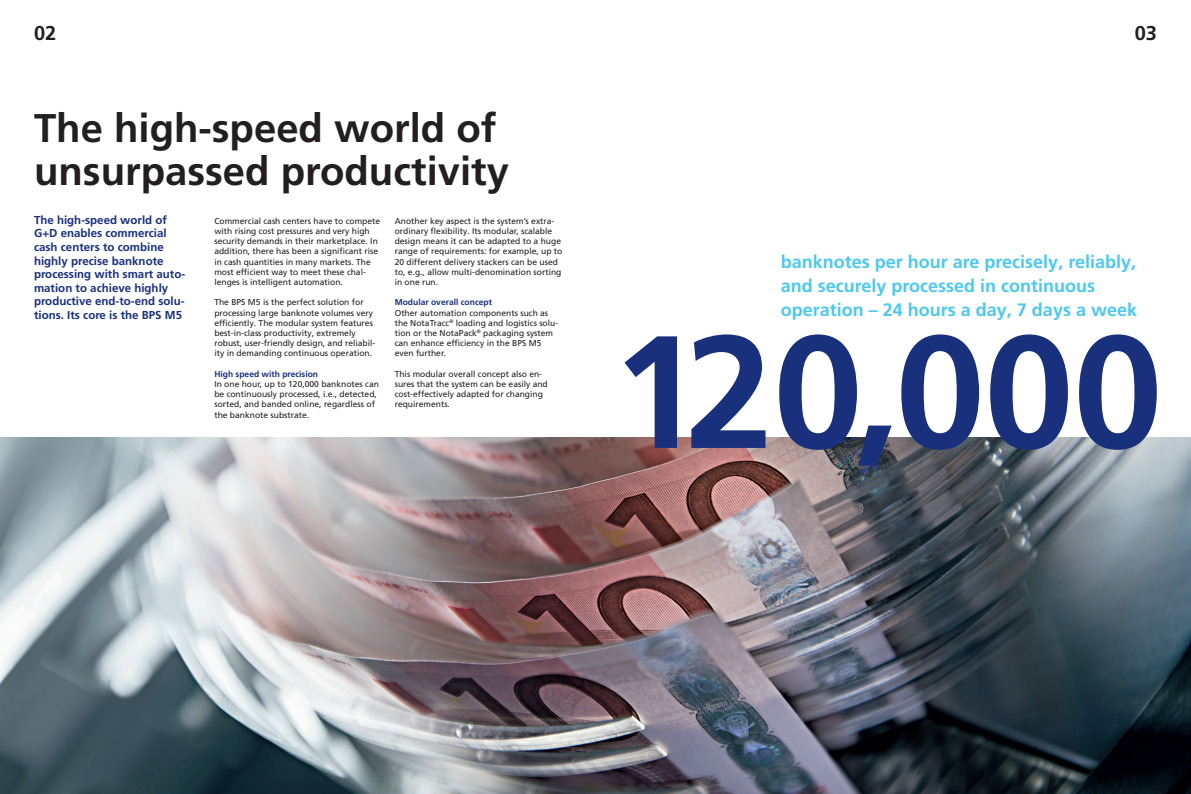
<style>
.page{position:relative;width:1191px;height:794px;background:#fff}
.page>*{position:absolute;margin:0;border:0;box-sizing:border-box;transform-origin:0 0}
.t1{font:700 159.8px "Frutiger LT Pro";color:#19317c}
.t2{font:700 40px/43px "Frutiger LT Pro";color:#231f20}
.t3{font:700 20px "Frutiger LT Pro";color:#231f20}
.t4{font:700 18px/24px "Frutiger LT Pro";color:#4dc8ee}
.t5{font:700 11.5px/13.6px "Frutiger LT Pro";color:#19317c}
.t6{font:8.5px/10.2px "Frutiger LT Pro";color:#231f20}
.t7{font:700 8.5px "Frutiger LT Pro";color:#19317c}
</style>
<div class="page">
<img style="left:0;top:438px;width:1191px;height:356px">
<h3 class="t3" style="left:34px;top:21px;width:24px">02</h3>
<h3 class="t3" style="left:1134px;top:21px;width:24px">03</h3>
<h2 class="t2" style="left:34px;top:106px;width:476px">The high-speed world of unsurpassed productivity</h2>
<p class="t6" style="left:395px;top:216px;width:169px">Another key aspect is the system’s extra&shy;ordinary flexibility. Its modular, scalable design means it can be adapted to a huge range of requirements: for example, up to 20 different delivery stackers can be used to, e.g., allow multi-denomination sorting in one run.</p>
<p class="t7" style="left:395px;top:297px;width:99px">Modular overall concept</p>
<p class="t6" style="left:395px;top:307px;width:165px">Other automation components such as the NotaTracc<sup>®</sup> loading and logistics solu&shy;tion or the NotaPack<sup>®</sup> packaging system can enhance efficiency in the BPS M5 even further.</p>
<p class="t6" style="left:395px;top:369px;width:155px">This modular overall concept also en&shy;sures that the system can be easily and cost--effectively adapted for changing requirements.</p>
<h3 class="t5" style="left:34px;top:213px;width:153px">The high-speed world of<br>G+D enables commercial cash centers to combine highly precise banknote processing with smart auto&shy;mation to achieve highly productive end-to-end solu&shy;tions. Its core is the BPS M5</h3>
<p class="t6" style="left:214px;top:216px;width:167px">Commercial cash centers have to compete with rising cost pressures and very high security demands in their marketplace. In addition, there has been a significant rise in cash quantities in many markets. The most efficient way to meet these chal&shy;lenges is intelligent automation.</p>
<p class="t6" style="left:214px;top:297px;width:162px">The BPS M5 is the perfect solution for processing large banknote volumes very efficiently. The modular system features best-in-class productivity, extremely robust, user-friendly design, and reliabil&shy;ity in demanding continuous operation.</p>
<p class="t7" style="left:214px;top:369px;width:105px">High speed with precision</p>
<p class="t6" style="left:214px;top:379px;width:166px">In one hour, up to 120,000 banknotes can be continuously processed, i.e., detected, sorted, and banded online, regardless of the banknote substrate.</p>
<h3 class="t4" style="left:781px;top:249px;width:358px">banknotes per hour are precisely, reliably, and securely processed in continuous operation – 24 hours a day, 7 days a week</h3>
<h1 class="t1" style="left:612px;top:297px;width:552px">120,000</h1>
</div>
